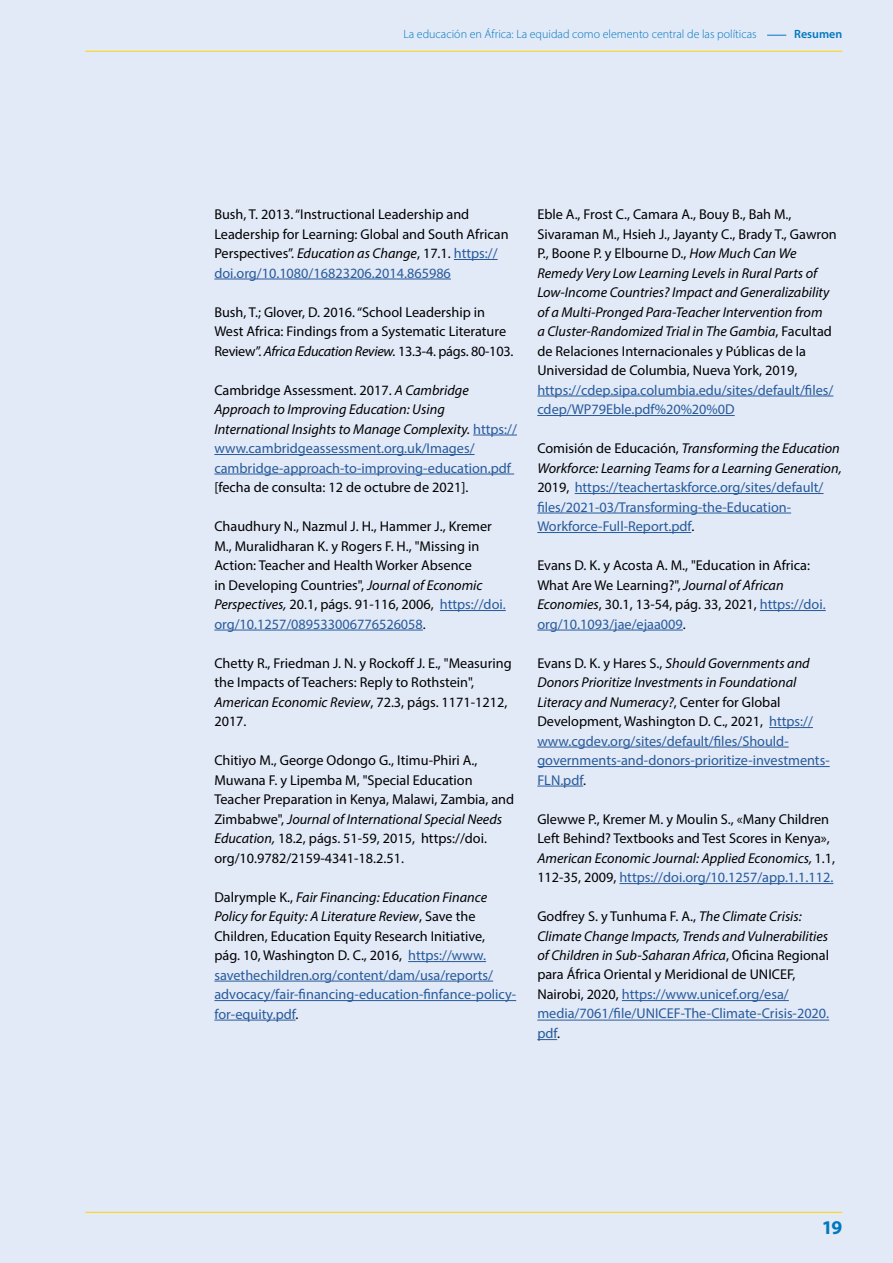
<style>
.page{position:relative;width:893px;height:1263px;background:#e2e9f7}
.page>*{position:absolute;margin:0;border:0;box-sizing:border-box;transform-origin:0 0}
.t1{font:700 19.5px "Myriad Pro";color:#0078bf}
.t2{font:14.25px/19.5px "Myriad Pro";color:#000}
.t3{font:14.25px/19.5px "Myriad Pro";color:#275b9b}
.t4{font:italic 14.25px/19.5px "Myriad Pro";color:#000}
.t5{font:300 12px "Myriad Pro";color:#0078bf}
.t6{font:600 12px "Myriad Pro";color:#0078bf}
.s1{font-style:italic}
.s2{color:#275b9b}
.s3{color:#000}
.s4{font-style:italic;color:#000}
.s5{font-style:normal}
.s6{font-style:normal;color:#275b9b}
</style>
<div class="page">
<hr style="left:454px;top:259px;width:44px;height:1px;background:#275b9b">
<hr style="left:214px;top:279px;width:237px;height:1px;background:#275b9b">
<hr style="left:473px;top:435px;width:44px;height:1px;background:#275b9b">
<hr style="left:214px;top:454px;width:261px;height:1px;background:#275b9b">
<hr style="left:214px;top:474px;width:300px;height:1px;background:#275b9b">
<hr style="left:440px;top:610px;width:66px;height:1px;background:#275b9b">
<hr style="left:214px;top:630px;width:209px;height:1px;background:#275b9b">
<hr style="left:408px;top:961px;width:78px;height:1px;background:#275b9b">
<hr style="left:214px;top:981px;width:279px;height:1px;background:#275b9b">
<hr style="left:214px;top:1000px;width:302px;height:1px;background:#275b9b">
<hr style="left:214px;top:1020px;width:82px;height:1px;background:#275b9b">
<hr style="left:537px;top:396px;width:296px;height:1px;background:#275b9b">
<hr style="left:537px;top:415px;width:198px;height:1px;background:#275b9b">
<hr style="left:575px;top:493px;width:248px;height:1px;background:#275b9b">
<hr style="left:537px;top:513px;width:254px;height:1px;background:#275b9b">
<hr style="left:537px;top:532px;width:154px;height:1px;background:#275b9b">
<hr style="left:760px;top:610px;width:66px;height:1px;background:#275b9b">
<hr style="left:537px;top:630px;width:146px;height:1px;background:#275b9b">
<hr style="left:769px;top:727px;width:44px;height:1px;background:#275b9b">
<hr style="left:537px;top:747px;width:252px;height:1px;background:#275b9b">
<hr style="left:537px;top:766px;width:293px;height:1px;background:#275b9b">
<hr style="left:537px;top:786px;width:46px;height:1px;background:#275b9b">
<hr style="left:619px;top:883px;width:214px;height:1px;background:#275b9b">
<hr style="left:622px;top:1000px;width:167px;height:1px;background:#275b9b">
<hr style="left:537px;top:1020px;width:292px;height:1px;background:#275b9b">
<svg style="left:537px;top:1039px;width:20px;height:1px"></svg>
<hr style="left:85px;top:1212px;width:757px;height:1px;background:#ffd500">
<svg style="left:767px;top:35px;width:19px;height:1px"></svg>
<hr style="left:85px;top:51px;width:757px;height:1px;background:#ffd500">
<p class="t5" style="left:403px;top:27px;width:355px">La educación en África: La equidad como elemento central de las políticas</p>
<p class="t6" style="left:794px;top:27px;width:50px">Resumen</p>
<p class="t2" style="left:214px;top:204px;width:296px">Bush, T. 2013. “Instructional Leadership and Leadership for Learning: Global and South African Perspectives”. <span class="s1">Education as Change</span>, 17.1. <span class="s2">https:// doi.org/10.1080/16823206.2014.865986</span></p>
<p class="t2" style="left:214px;top:302px;width:300px">Bush, T.; Glover, D. 2016. “School Leadership in<br>West Africa: Findings from a Systematic Literature<br>Review”. <span class="s1">Africa Education Review.</span> 13.3-4. págs. 80-103.</p>
<p class="t3" style="left:214px;top:380px;width:304px"><span class="s3">Cambridge Assessment. 2017.</span> <span class="s4">A Cambridge Approach to Improving Education: Using International Insights to Manage Complexity.</span> https:// www.cambridgeassessment.org.uk/Images/ cambridge-approach-to-improving-education.pdf</p>
<p class="t2" style="left:214px;top:477px;width:256px">[fecha de consulta: 12 de octubre de 2021].</p>
<p class="t2" style="left:214px;top:516px;width:293px">Chaudhury N., Nazmul J. H., Hammer J., Kremer M., Muralidharan K. y Rogers F. H., "Missing in Action: Teacher and Health Worker Absence<br>in Developing Countries", <span class="s1">Journal of Economic Perspectives,</span> 20.1, págs. 91-116, 2006, <span class="s2">https://doi. org/10.1257/089533006776526058</span>.</p>
<p class="t2" style="left:214px;top:653px;width:299px">Chetty R., Friedman J. N. y Rockoff J. E., "Measuring the Impacts of Teachers: Reply to Rothstein", <span class="s1">American Economic Review</span>, 72.3, págs. 1171-1212, 2017.</p>
<p class="t2" style="left:214px;top:750px;width:301px">Chitiyo M., George Odongo G., Itimu-Phiri A., Muwana F. y Lipemba M, "Special Education Teacher Preparation in Kenya, Malawi, Zambia, and Zimbabwe", <span class="s1">Journal of International Special Needs Education,</span> 18.2, págs. 51-59, 2015, https://doi. org/10.9782/2159-4341-18.2.51.</p>
<p class="t3" style="left:214px;top:887px;width:303px"><span class="s3">Dalrymple K.,</span> <span class="s4">Fair Financing: Education Finance Policy for Equity: A Literature Review</span><span class="s3">, Save the Children, Education Equity Research Initiative,<br>pág. 10, Washington D. C., 2016,</span> https://www. savethechildren.org/content/dam/usa/reports/ advocacy/fair-financing-education-finfance-policy&shy;for-equity.pdf<span class="s3">.</span></p>
<p class="t2" style="left:537px;top:204px;width:301px">Eble A., Frost C., Camara A., Bouy B., Bah M., Sivaraman M., Hsieh J., Jayanty C., Brady T., Gawron P., Boone P. y Elbourne D., <span class="s1">How Much Can We Remedy Very Low Learning Levels in Rural Parts of Low-Income Countries? Impact and Generalizability of a Multi-Pronged Para-Teacher Intervention from<br>a Cluster-Randomized Trial in The Gambia</span>, Facultad de Relaciones Internacionales y Públicas de la Universidad de Columbia, Nueva York, 2019,</p>
<p class="t3" style="left:537px;top:380px;width:298px">https://cdep.sipa.columbia.edu/sites/default/files/ cdep/WP79Eble.pdf%20%20%0D</p>
<p class="t3" style="left:537px;top:438px;width:306px"><span class="s3">Comisión de Educación,</span> <span class="s4">Transforming the Education Workforce: Learning Teams for a Learning Generation, </span><span class="s3">2019,</span> https://teachertaskforce.org/sites/default/ files/2021-03/Transforming-the-Education-Workforce-Full-Report.pdf<span class="s3">.</span></p>
<p class="t2" style="left:537px;top:555px;width:290px">Evans D. K. y Acosta A. M., "Education in Africa:<br>What Are We Learning?", <span class="s1">Journal of African Economies</span>, 30.1, 13-54, pág. 33, 2021, <span class="s2">https://doi. org/10.1093/jae/ejaa009</span>.</p>
<p class="t3" style="left:537px;top:653px;width:294px"><span class="s3">Evans D. K. y Hares S.,</span> <span class="s4">Should Governments and Donors Prioritize Investments in Foundational Literacy and Numeracy?</span><span class="s3">, Center for Global Development, Washington D. C., 2021,</span> https:// www.cgdev.org/sites/default/files/Should&shy;governments-and-donors-prioritize-investments-FLN.pdf<span class="s3">.</span></p>
<p class="t2" style="left:537px;top:809px;width:299px">Glewwe P., Kremer M. y Moulin S., «Many Children Left Behind? Textbooks and Test Scores in Kenya», <span class="s1">American Economic Journal: Applied Economics,</span> 1.1, 112-35, 2009, <span class="s2">https://doi.org/10.1257/app.1.1.112.</span></p>
<p class="t4" style="left:537px;top:906px;width:293px"><span class="s5">Godfrey S. y Tunhuma F. A.,</span> The Climate Crisis:<br>Climate Change Impacts, Trends and Vulnerabilities of Children in Sub-Saharan Africa<span class="s5">, Oficina Regional para África Oriental y Meridional de UNICEF, Nairobi, 2020,</span> <span class="s6">https://www.unicef.org/esa/ media/7061/file/UNICEF-The-Climate-Crisis-2020. pdf</span><span class="s5">.</span></p>
<h1 class="t1" style="left:822px;top:1215px;width:22px">19</h1>
</div>
